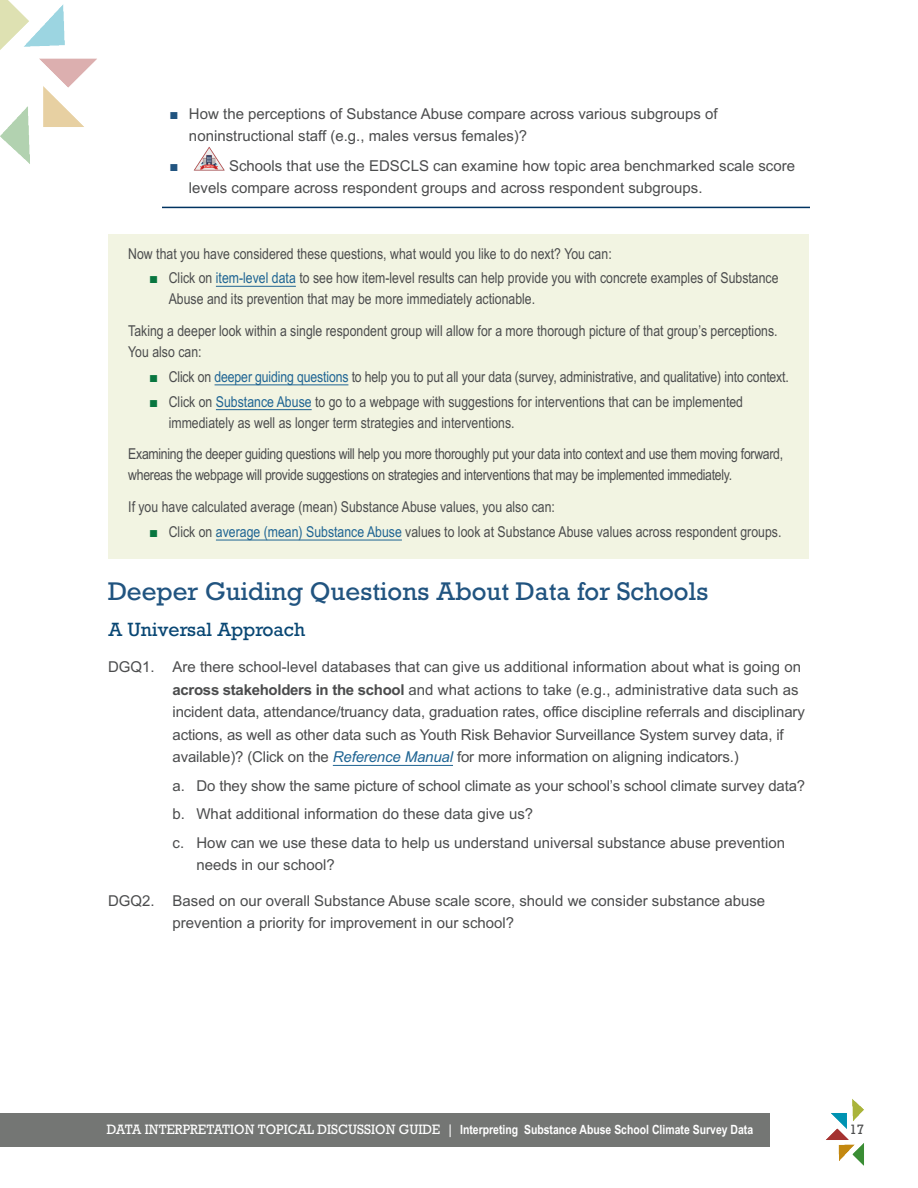
<style>
.page{position:relative;width:918px;height:1188px;background:#fff}
.page>*{position:absolute;margin:0;border:0;box-sizing:border-box;transform-origin:0 0}
.t1{font:24px "Rockwell";color:#215480}
.t2{font:18px "Rockwell";color:#084673}
.t3{font:15px/22.5px "Arial";color:#4b4c4d}
.t4{font:15px/21px "Arial Narrow";color:#4b4c4d}
.t5{font:15px/21px "Arial Narrow";letter-spacing:-.02em;color:#4b4c4d}
.t6{font:15px "Arial";color:#215480}
.t7{font:700 12.75px "Arial Narrow";color:#fff}
.t8{font:12.75px "Rockwell";color:#4b4c4d}
.s1{color:#215480}
.s2{font-family:"Arial";color:#08763f}
.s3{color:#1e6493}
.s4{font-weight:700}
.s5{font-style:italic;color:#1e6493}
.s6{font-family:"Rockwell";font-weight:400}
</style>
<div class="page">
<div style="left:0;top:1113px;width:770px;height:34px;background:#747674"></div>
<img style="left:0;top:0;width:97px;height:164px">
<img style="left:826px;top:1099px;width:38px;height:67px">
<hr style="left:162px;top:207px;width:648px;height:1px;background:#003361">
<hr style="left:333px;top:765px;width:120px;height:1px;background:#1e6493">
<img style="left:193px;top:146px;width:32px;height:25px">
<div style="left:108px;top:234px;width:700px;height:325px;background:#f2f4e2"></div>
<hr style="left:216px;top:286px;width:80px;height:1px;background:#1e6493">
<hr style="left:215px;top:384px;width:133px;height:1px;background:#1e6493">
<hr style="left:216px;top:409px;width:96px;height:1px;background:#1e6493">
<hr style="left:216px;top:540px;width:186px;height:1px;background:#1e6493">
<p class="t3" style="left:189px;top:103px;width:530px;text-indent:-20px"><span class="s1">■</span> How the perceptions of Substance Abuse compare across various subgroups of noninstructional staff (e.g., males versus females)?</p>
<p class="t6" style="left:169px;top:156px;width:11px">■</p>
<p class="t3" style="left:189px;top:154px;width:608px;text-indent:40px">Schools that use the EDSCLS can examine how topic area benchmarked scale score levels compare across respondent groups and across respondent subgroups.</p>
<p class="t4" style="left:128px;top:242px;width:485px">Now that you have considered these questions, what would you like to do next? You can:</p>
<p class="t4" style="left:169px;top:267px;width:611px;text-indent:-20px"><span class="s2">■</span> Click on <span class="s3">item-level data</span> to see how item-level results can help provide you with concrete examples of Substance<br>Abuse and its prevention that may be more immediately actionable.</p>
<p class="t4" style="left:128px;top:320px;width:651px">Taking a deeper look within a single respondent group will allow for a more thorough picture of that group’s perceptions.<br>You also can:</p>
<p class="t4" style="left:149px;top:366px;width:641px"><span class="s2">■</span> Click on <span class="s3">deeper guiding questions</span> to help you to put all your data (survey, administrative, and qualitative) into context.</p>
<p class="t4" style="left:169px;top:390px;width:576px;text-indent:-20px"><span class="s2">■</span> Click on <span class="s3">Substance Abuse</span> to go to a webpage with suggestions for interventions that can be implemented immediately as well as longer term strategies and interventions.</p>
<p class="t5" style="left:128px;top:443px;width:657px">Examining the deeper guiding questions will help you more thoroughly put your data into context and use them moving forward, whereas the webpage will provide suggestions on strategies and interventions that may be implemented immediately.</p>
<p class="t4" style="left:128px;top:496px;width:428px">If you have calculated average (mean) Substance Abuse values, you also can:</p>
<p class="t4" style="left:149px;top:521px;width:634px"><span class="s2">■</span> Click on <span class="s3">average (mean) Substance Abuse</span> values to look at Substance Abuse values across respondent groups.</p>
<h3 class="t1" style="left:108px;top:577px;width:602px">Deeper Guiding Questions About Data for Schools</h3>
<h4 class="t2" style="left:108px;top:619px;width:199px">A Universal Approach</h4>
<p class="t3" style="left:172px;top:656px;width:634px;text-indent:-64px">DGQ1. Are there school-level databases that can give us additional information about what is going on <span class="s4">across stakeholders in the school</span> and what actions to take (e.g., administrative data such as incident data, attendance/truancy data, graduation rates, office discipline referrals and disciplinary actions, as well as other data such as Youth Risk Behavior Surveillance System survey data, if available)? (Click on the <span class="s5">Reference Manual</span> for more information on aligning indicators.)</p>
<p class="t3" style="left:172px;top:775px;width:634px">a. Do they show the same picture of school climate as your school’s school climate survey data?</p>
<p class="t3" style="left:172px;top:803px;width:362px">b. What additional information do these data give us?</p>
<p class="t3" style="left:196px;top:832px;width:590px;line-height:21.8px;text-indent:-24px">c. How can we use these data to help us understand universal substance abuse prevention needs in our school?</p>
<p class="t3" style="left:172px;top:889px;width:594px;text-indent:-64px">DGQ2. Based on our overall Substance Abuse scale score, should we consider substance abuse prevention a priority for improvement in our school?</p>
<p class="t7" style="left:107px;top:1120px;width:648px"><span class="s6">DATA INTERPRETATION TOPICAL DISCUSSION GUIDE |</span> Interpreting Substance Abuse School Climate Survey Data</p>
<p class="t8" style="left:850px;top:1121px;width:16px">17</p>
</div>
